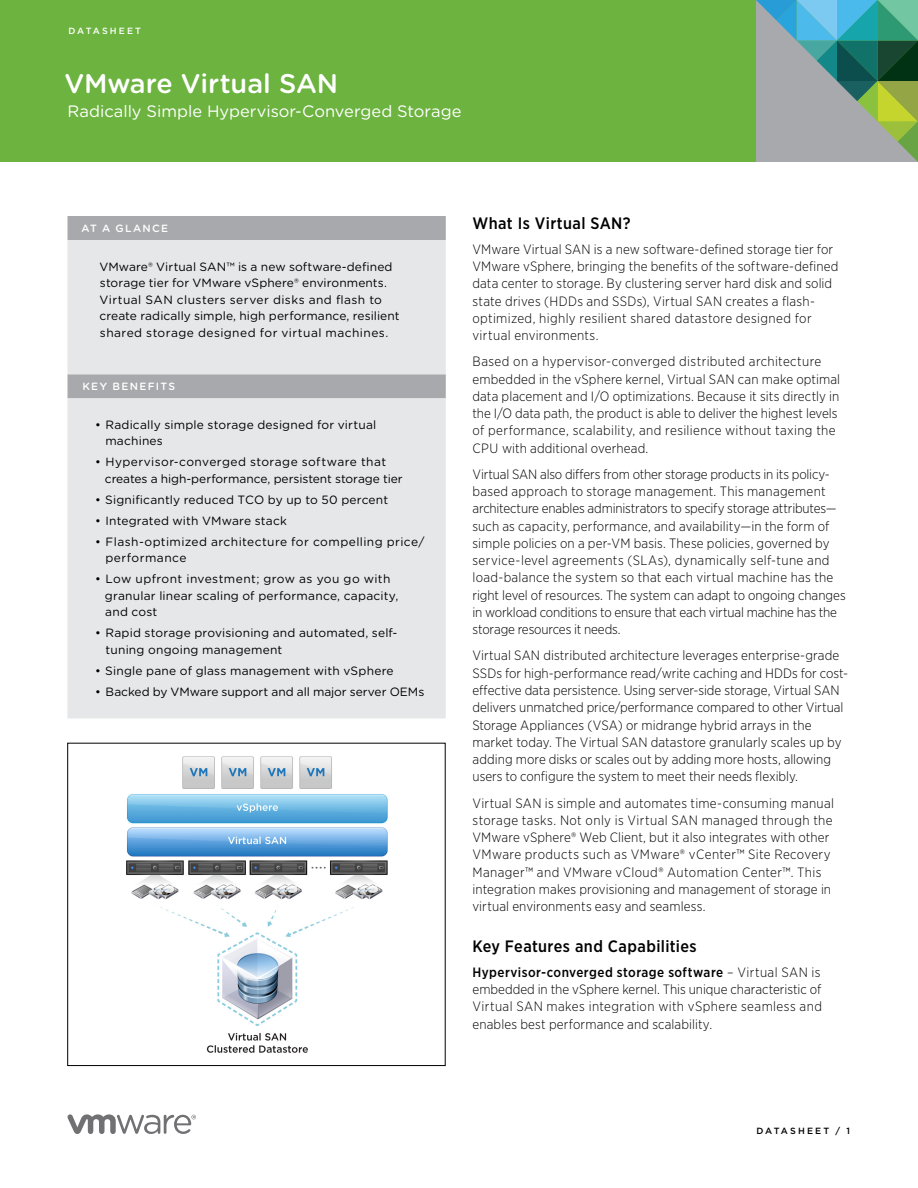
<style>
.page{position:relative;width:918px;height:1188px;background:#fff}
.page>*{position:absolute;margin:0;border:0;box-sizing:border-box;transform-origin:0 0}
.t1{font:500 27px "Gotham Rounded";letter-spacing:-.005em;color:#fff}
.t2{font:500 16.5px "Gotham Narrow";letter-spacing:.025em;color:#000}
.t3{font:16.5px "Gotham Rounded";color:#fff}
.t4{font:300 13.5px/17.2px "Gotham Narrow";letter-spacing:.01em;color:#000}
.t5{font:12px/16.5px "Gotham Rounded";letter-spacing:.015em;color:#000}
.t6{font:12px/16.5px "Gotham Rounded";letter-spacing:.035em;color:#000}
.t7{font:12px "Gotham Rounded";letter-spacing:-.005em;color:#000}
.t8{font:500 10.5px "Gotham Rounded";letter-spacing:.125em;color:#fff}
.t9{font:500 9px "Gotham";letter-spacing:.235em;color:#000}
.t10{font:500 9px "Gotham";letter-spacing:.235em;color:#fff}
.s1{font-weight:500}
</style>
<div class="page">
<div style="left:0;top:0;width:918px;height:162px;background:#6cb33f"></div>
<svg style="left:756px;top:0;width:162px;height:162px;background:#78a097"></svg>
<svg style="left:68px;top:1114px;width:128px;height:20px"></svg>
<div style="left:68px;top:216px;width:378px;height:24px;background:#a7a9ac"></div>
<div style="left:68px;top:240px;width:378px;height:478px;background:#e6e7e8"></div>
<img style="left:126px;top:756px;width:262px;height:297px">
<p class="t10" style="left:68px;top:25px;width:74px">DATASHEET</p>
<h1 class="t1" style="left:64px;top:64px;width:275px">VMware Virtual SAN</h1>
<p class="t3" style="left:68px;top:100px;width:395px">Radically Simple Hypervisor-Converged Storage</p>
<p class="t8" style="left:82px;top:221px;width:88px">AT A GLANCE</p>
<p class="t5" style="left:99px;top:258px;width:302px">VMware® Virtual SAN™ is a new software-defined storage tier for VMware vSphere® environments.<br>Virtual SAN clusters server disks and flash to create radically simple, high performance, resilient shared storage designed for virtual machines.</p>
<p class="t8" style="left:83px;top:379px;width:94px">KEY BENEFITS</p>
<p class="t5" style="left:105px;top:416px;width:272px;text-indent:-10px">• Radically simple storage designed for virtual machines</p>
<p class="t5" style="left:105px;top:453px;width:299px;text-indent:-10px">• Hypervisor-converged storage software that creates a high-performance, persistent storage tier</p>
<p class="t5" style="left:95px;top:491px;width:295px">• Significantly reduced TCO by up to 50 percent</p>
<p class="t5" style="left:95px;top:512px;width:193px">• Integrated with VMware stack</p>
<p class="t6" style="left:105px;top:533px;width:321px;text-indent:-10px">• Flash-optimized architecture for compelling price/ performance</p>
<p class="t5" style="left:105px;top:570px;width:295px;text-indent:-10px">• Low upfront investment; grow as you go with granular linear scaling of performance, capacity, and cost</p>
<p class="t5" style="left:106px;top:624px;width:293px;text-indent:-10px">• Rapid storage provisioning and automated, self&shy;tuning ongoing management</p>
<p class="t5" style="left:95px;top:662px;width:300px">• Single pane of glass management with vSphere</p>
<p class="t7" style="left:95px;top:684px;width:331px">• Backed by VMware support and all major server OEMs</p>
<p class="t2" style="left:472px;top:213px;width:160px">What Is Virtual SAN?</p>
<p class="t4" style="left:472px;top:240px;width:368px">VMware Virtual SAN is a new software-defined storage tier for VMware vSphere, bringing the benefits of the software-defined data center to storage. By clustering server hard disk and solid state drives (HDDs and SSDs), Virtual SAN creates a flash&shy;optimized, highly resilient shared datastore designed for virtual environments.</p>
<p class="t4" style="left:472px;top:353px;width:369px">Based on a hypervisor-converged distributed architecture embedded in the vSphere kernel, Virtual SAN can make optimal data placement and I/O optimizations. Because it sits directly in the I/O data path, the product is able to deliver the highest levels of performance, scalability, and resilience without taxing the CPU with additional overhead.</p>
<p class="t4" style="left:472px;top:465px;width:375px">Virtual SAN also differs from other storage products in its policy&shy;based approach to storage management. This management architecture enables administrators to specify storage attributes— such as capacity, performance, and availability—in the form of simple policies on a per-VM basis. These policies, governed by service-level agreements (SLAs), dynamically self-tune and load-balance the system so that each virtual machine has the right level of resources. The system can adapt to ongoing changes in workload conditions to ensure that each virtual machine has the storage resources it needs.</p>
<p class="t4" style="left:472px;top:647px;width:377px">Virtual SAN distributed architecture leverages enterprise-grade SSDs for high-performance read/write caching and HDDs for cost&shy;effective data persistence. Using server-side storage, Virtual SAN delivers unmatched price/performance compared to other Virtual Storage Appliances (VSA) or midrange hybrid arrays in the market today. The Virtual SAN datastore granularly scales up by adding more disks or scales out by adding more hosts, allowing users to configure the system to meet their needs flexibly.</p>
<p class="t4" style="left:472px;top:794px;width:363px">Virtual SAN is simple and automates time-consuming manual storage tasks. Not only is Virtual SAN managed through the VMware vSphere® Web Client, but it also integrates with other VMware products such as VMware® vCenter™ Site Recovery Manager™ and VMware vCloud® Automation Center™. This integration makes provisioning and management of storage in virtual environments easy and seamless.</p>
<p class="t2" style="left:472px;top:936px;width:226px">Key Features and Capabilities</p>
<p class="t4" style="left:472px;top:963px;width:351px;text-align:justify"><span class="s1">Hypervisor-converged storage software</span> – Virtual SAN is embedded in the vSphere kernel. This unique characteristic of Virtual SAN makes integration with vSphere seamless and enables best performance and scalability.</p>
<p class="t9" style="left:757px;top:1125px;width:95px">DATASHEET / 1</p>
</div>
